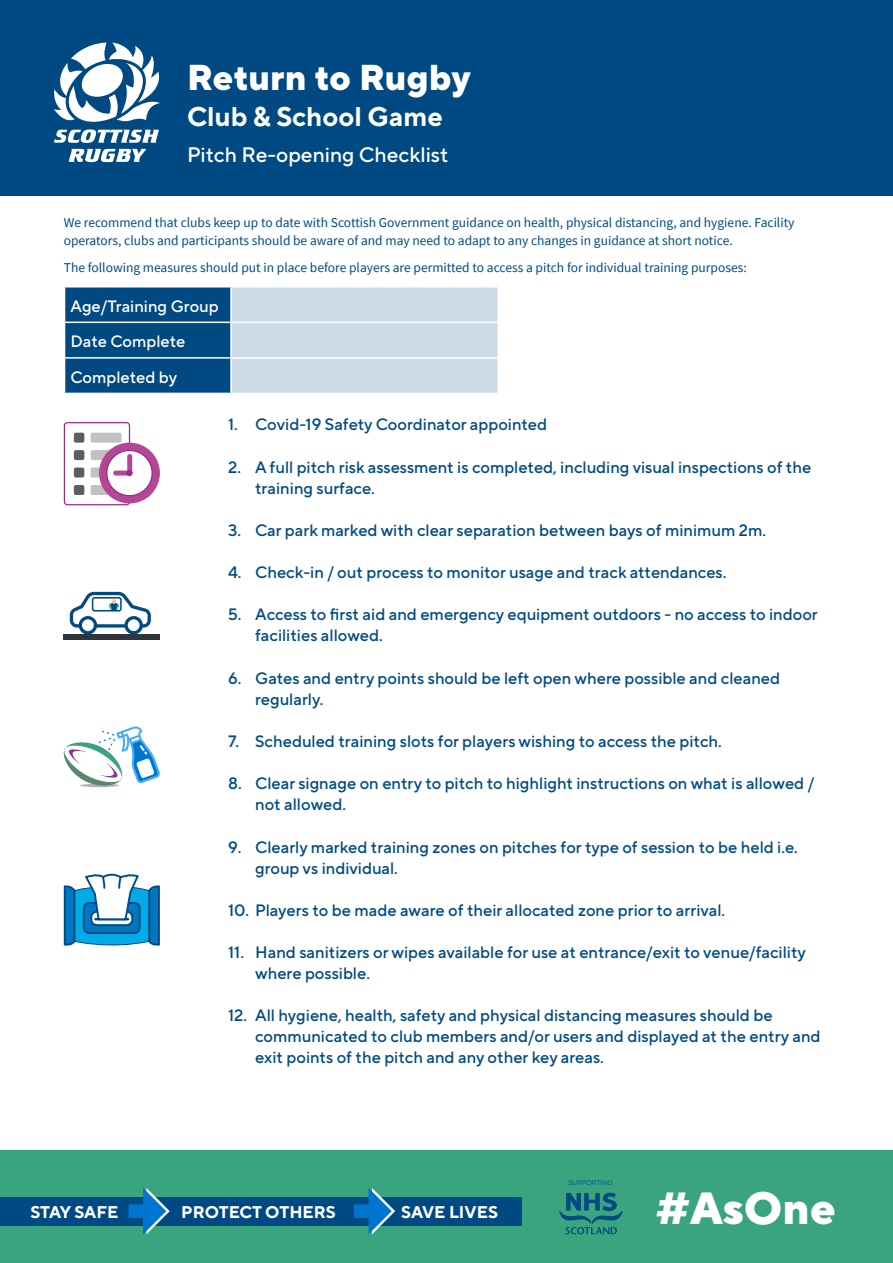
<style>
.page{position:relative;width:893px;height:1263px;background:#fff}
.page>*{position:absolute;margin:0;border:0;box-sizing:border-box;transform-origin:0 0}
.t1{font:800 45px "TT Norms Pro";color:#fff}
.t2{font:800 36px "TT Norms Pro";color:#fff}
.t3{font:700 27px "TT Norms Pro";color:#fff}
.t4{font:500 21px "TT Norms Pro";color:#fff}
.t5{font:700 16.95px "TT Norms Pro";color:#fff}
.t6{font:500 16.5px/21px "TT Norms Pro";color:#004b85}
.t7{font:500 16.5px/35.5px "TT Norms Pro";color:#fff}
.t8{font:13.5px/18px "Source Sans Pro";color:#004b85}
.t9{font:6.75px "TT Norms Pro";color:#004982}
</style>
<div class="page">
<svg style="left:65px;top:287px;width:432px;height:106px;background:#7fa4c0"></svg>
<hr style="left:230px;top:287px;width:2px;height:35px;background:#fff">
<hr style="left:64px;top:322px;width:167px;height:1px;background:#fff">
<hr style="left:231px;top:322px;width:268px;height:1px;background:#fff">
<hr style="left:230px;top:323px;width:2px;height:34px;background:#fff">
<hr style="left:64px;top:357px;width:167px;height:2px;background:#fff">
<hr style="left:231px;top:357px;width:268px;height:2px;background:#fff">
<hr style="left:230px;top:359px;width:2px;height:34px;background:#fff">
<div style="left:0;top:0;width:893px;height:196px;background:#004982"></div>
<svg style="left:54px;top:43px;width:106px;height:100px"></svg>
<svg style="left:69px;top:149px;width:77px;height:13px"></svg>
<svg style="left:63px;top:873px;width:97px;height:73px"></svg>
<div style="left:64px;top:422px;width:66px;height:83px;border:1px solid #9c2890;border-radius:3px"></div>
<div style="left:74px;top:433px;width:10px;height:10px;background:#5c5d63;border-radius:2px"></div>
<div style="left:74px;top:450px;width:10px;height:10px;background:#5c5d63;border-radius:2px"></div>
<div style="left:74px;top:468px;width:10px;height:9px;background:#5c5d63;border-radius:2px"></div>
<div style="left:74px;top:485px;width:10px;height:10px;background:#5c5d63;border-radius:2px"></div>
<div style="left:91px;top:433px;width:30px;height:10px;background:#c1c1c3;border-radius:2px"></div>
<div style="left:91px;top:450px;width:30px;height:10px;background:#c1c1c3;border-radius:2px"></div>
<div style="left:91px;top:468px;width:30px;height:9px;background:#c1c1c3;border-radius:2px"></div>
<div style="left:91px;top:485px;width:30px;height:10px;background:#c1c1c3;border-radius:2px"></div>
<div style="left:99px;top:443px;width:61px;height:60px;background:#b44696;border-radius:50%"></div>
<div style="left:107px;top:450px;width:45px;height:46px;background:#fff;border-radius:50%"></div>
<div style="left:106px;top:450px;width:47px;height:46px;border:1px solid #9c2890;border-radius:50%"></div>
<div style="left:127px;top:454px;width:5px;height:21px;background:#b44696;border-radius:2px"></div>
<hr style="left:113px;top:471px;width:19px;height:4px;background:#b44696;border-radius:2px">
<div style="left:126px;top:470px;width:7px;height:6px;background:#9c2890;border-radius:50%"></div>
<div style="left:64px;top:634px;width:96px;height:6px;background:#2f353b"></div>
<svg style="left:70px;top:592px;width:81px;height:43px"></svg>
<div style="left:92px;top:597px;width:30px;height:14px;border:2px solid #004982;border-radius:2px"></div>
<svg style="left:63px;top:726px;width:97px;height:62px"></svg>
<div style="left:0;top:1150px;width:893px;height:113px;background:#3aa47f"></div>
<svg style="left:559px;top:1193px;width:64px;height:41px"></svg>
<div style="left:142px;top:1197px;width:233px;height:28px;background:#004982"></div>
<div style="left:0;top:1197px;width:149px;height:28px;background:#004982"></div>
<div style="left:377px;top:1197px;width:145px;height:28px;background:#004982"></div>
<svg style="left:129px;top:1188px;width:41px;height:46px"></svg>
<svg style="left:354px;top:1188px;width:41px;height:46px"></svg>
<h2 class="t2" style="left:187px;top:50px;width:285px">Return to Rugby</h2>
<h3 class="t3" style="left:187px;top:97px;width:257px">Club &amp; School Game</h3>
<p class="t4" style="left:187px;top:139px;width:263px">Pitch Re-opening Checklist</p>
<p class="t8" style="left:64px;top:213px;width:732px">We recommend that clubs keep up to date with Scottish Government guidance on health, physical distancing, and hygiene. Facility operators, clubs and participants should be aware of and may need to adapt to any changes in guidance at short notice.</p>
<p class="t8" style="left:64px;top:258px;width:684px">The following measures should put in place before players are permitted to access a pitch for individual training purposes:</p>
<p class="t7" style="left:71px;top:287px;width:150px">Age/Training Group<br>Date Complete<br>Completed by</p>
<p class="t6" style="left:228px;top:413px;width:320px">1. Covid-19 Safety Coordinator appointed</p>
<p class="t6" style="left:255px;top:455px;width:558px;text-indent:-27px">2. A full pitch risk assessment is completed, including visual inspections of the training surface.</p>
<p class="t6" style="left:228px;top:518px;width:539px">3. Car park marked with clear separation between bays of minimum 2m.</p>
<p class="t6" style="left:228px;top:561px;width:500px">4. Check-in / out process to monitor usage and track attendances.</p>
<p class="t6" style="left:255px;top:603px;width:564px;text-indent:-27px">5. Access to first aid and emergency equipment outdoors - no access to indoor facilities allowed.</p>
<p class="t6" style="left:255px;top:666px;width:527px;text-indent:-27px">6. Gates and entry points should be left open where possible and cleaned regularly.</p>
<p class="t6" style="left:228px;top:729px;width:495px">7. Scheduled training slots for players wishing to access the pitch.</p>
<p class="t6" style="left:255px;top:772px;width:560px;text-indent:-27px">8. Clear signage on entry to pitch to highlight instructions on what is allowed / not allowed.</p>
<p class="t6" style="left:255px;top:835px;width:544px;text-indent:-27px">9. Clearly marked training zones on pitches for type of session to be held i.e. group vs individual.</p>
<p class="t6" style="left:228px;top:898px;width:499px">10. Players to be made aware of their allocated zone prior to arrival.</p>
<p class="t6" style="left:255px;top:940px;width:552px;text-indent:-27px">11. Hand sanitizers or wipes available for use at entrance/exit to venue/facility where possible.</p>
<p class="t6" style="left:255px;top:1004px;width:567px;text-indent:-27px">12. All hygiene, health, safety and physical distancing measures should be communicated to club members and/or users and displayed at the entry and exit points of the pitch and any other key areas.</p>
<p class="t5" style="left:31px;top:1200px;width:89px">STAY SAFE</p>
<p class="t5" style="left:181px;top:1200px;width:156px">PROTECT OTHERS</p>
<p class="t5" style="left:401px;top:1200px;width:98px">SAVE LIVES</p>
<p class="t9" style="left:568px;top:1177px;width:46px">SUPPORTING</p>
<h1 class="t1" style="left:656px;top:1174px;width:181px">#AsOne</h1>
</div>
